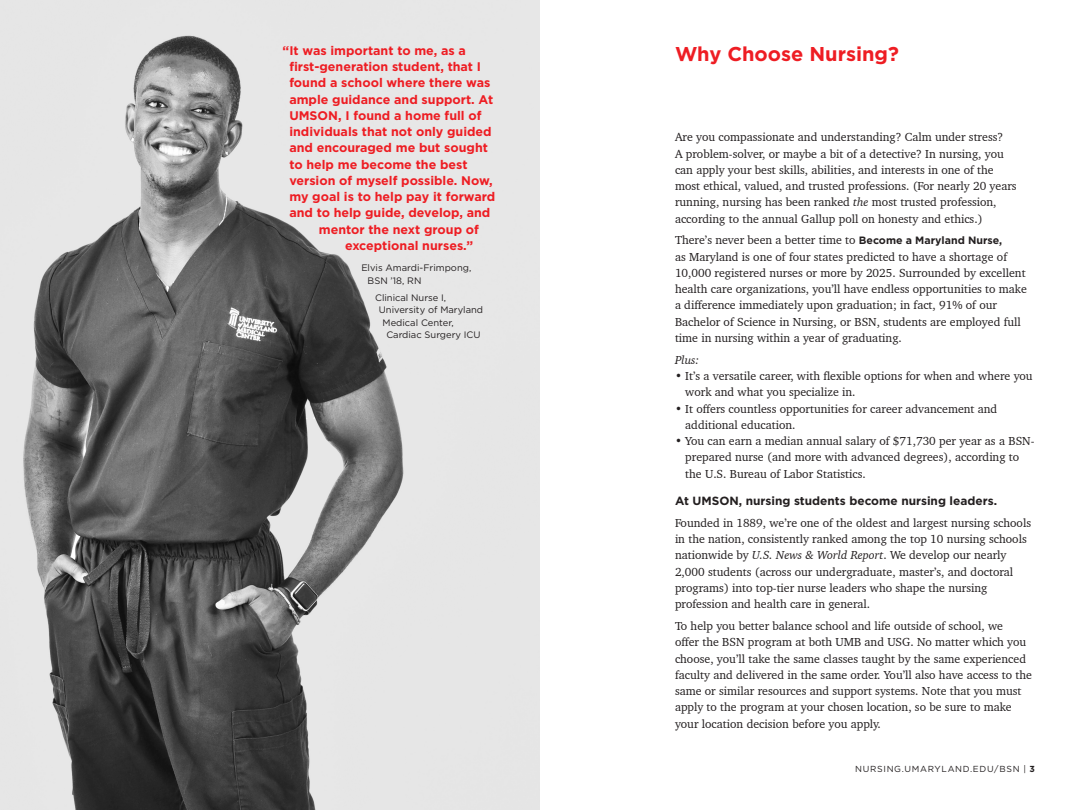
<style>
.page{position:relative;width:1080px;height:810px;background:#fff}
.page>*{position:absolute;margin:0;border:0;box-sizing:border-box;transform-origin:0 0}
.t1{font:700 20px "Gotham";color:#ee1d23}
.t2{font:700 12.5px "Gotham";color:#ee1d23}
.t3{font:11.88px/16.2px "Charter BT Pro";color:#231f20}
.t4{font:700 11.88px "Gotham";color:#231f20}
.t5{font:italic 11.88px "Charter BT Pro";color:#231f20}
.t6{font:9.38px/12.5px "Gotham";color:#231f20}
.t7{font:8.75px "Gotham";letter-spacing:.08em;color:#231f20}
.s1{font-style:italic}
.s2{font-family:"Gotham";font-weight:700;font-size:10.62px}
.s3{font-weight:700}
</style>
<div class="page">
<img style="left:0;top:0;width:540px;height:810px">
<p class="t2" style="left:283px;top:42px;width:185px">“ I t was important to me, as a</p>
<p class="t2" style="left:289px;top:59px;width:191px">first-generation student, that I</p>
<p class="t2" style="left:289px;top:75px;width:203px">found a school where there was</p>
<p class="t2" style="left:289px;top:91px;width:205px">ample guidance and support. At</p>
<p class="t2" style="left:289px;top:107px;width:194px">UMSON, I found a home full of</p>
<p class="t2" style="left:289px;top:124px;width:204px">individuals that not only guided</p>
<p class="t2" style="left:289px;top:140px;width:200px">and encouraged me but sought</p>
<p class="t2" style="left:289px;top:156px;width:180px">to help me become the best</p>
<p class="t2" style="left:289px;top:172px;width:205px">version of myself possible. Now,</p>
<p class="t2" style="left:289px;top:189px;width:208px">my goal is to help pay it forward</p>
<p class="t2" style="left:289px;top:205px;width:203px">and to help guide, develop, and</p>
<p class="t2" style="left:319px;top:221px;width:162px">mentor the next group of</p>
<p class="t2" style="left:345px;top:237px;width:130px">exceptional nurses.”</p>
<p class="t6" style="left:368px;top:262px;width:105px;text-indent:-6px">Elvis Amardi-Frimpong,<br>BSN ’18, RN</p>
<p class="t6" style="left:375px;top:291px;width:73px">Clinical Nurse I,</p>
<p class="t6" style="left:379px;top:304px;width:106px">University of Maryland</p>
<p class="t6" style="left:383px;top:316px;width:73px">Medical Center,</p>
<p class="t6" style="left:386px;top:329px;width:96px">Cardiac Surgery ICU</p>
<p class="t1" style="left:675px;top:41px;width:226px">Why Choose Nursing?</p>
<p class="t3" style="left:675px;top:129px;width:343px">Are you compassionate and understanding? Calm under stress?<br>A problem-solver, or maybe a bit of a detective? In nursing, you can apply your best skills, abilities, and interests in one of the most ethical, valued, and trusted professions. (For nearly 20 years running, nursing has been ranked <span class="s1">the</span> most trusted profession, according to the annual Gallup poll on honesty and ethics.)</p>
<p class="t3" style="left:675px;top:232px;width:353px">There’s never been a better time to <span class="s2">Become a Maryland Nurse,<br></span>as Maryland is one of four states predicted to have a shortage of 10,000 registered nurses or more by 2025. Surrounded by excellent health care organizations, you’ll have endless opportunities to make a difference immediately upon graduation; in fact, 91% of our Bachelor of Science in Nursing, or BSN, students are employed full time in nursing within a year of graduating.</p>
<p class="t5" style="left:675px;top:352px;width:26px">Plus:</p>
<p class="t3" style="left:685px;top:368px;width:349px;text-indent:-10px">• It’s a versatile career, with flexible options for when and where you work and what you specialize in.</p>
<p class="t3" style="left:685px;top:400px;width:314px;text-indent:-10px">• It offers countless opportunities for career advancement and additional education.</p>
<p class="t3" style="left:685px;top:433px;width:351px;text-indent:-10px">• You can earn a median annual salary of $71,730 per year as a BSN&shy;prepared nurse (and more with advanced degrees), according to the U.S. Bureau of Labor Statistics.</p>
<p class="t4" style="left:675px;top:493px;width:324px">At UMSON, nursing students become nursing leaders.</p>
<p class="t3" style="left:675px;top:515px;width:358px">Founded in 1889, we’re one of the oldest and largest nursing schools in the nation, consistently ranked among the top 10 nursing schools nationwide by <span class="s1">U.S. News &amp; World Report</span>. We develop our nearly 2,000 students (across our undergraduate, master’s, and doctoral programs) into top-tier nurse leaders who shape the nursing profession and health care in general.</p>
<p class="t3" style="left:675px;top:618px;width:359px">To help you better balance school and life outside of school, we<br>offer the BSN program at both UMB and USG. No matter which you choose, you’ll take the same classes taught by the same experienced faculty and delivered in the same order. You’ll also have access to the same or similar resources and support systems. Note that you must apply to the program at your chosen location, so be sure to make your location decision before you apply.</p>
<p class="t7" style="left:855px;top:763px;width:181px">NURSING.UMARYLAND.EDU/BSN | <span class="s3">3</span></p>
</div>
